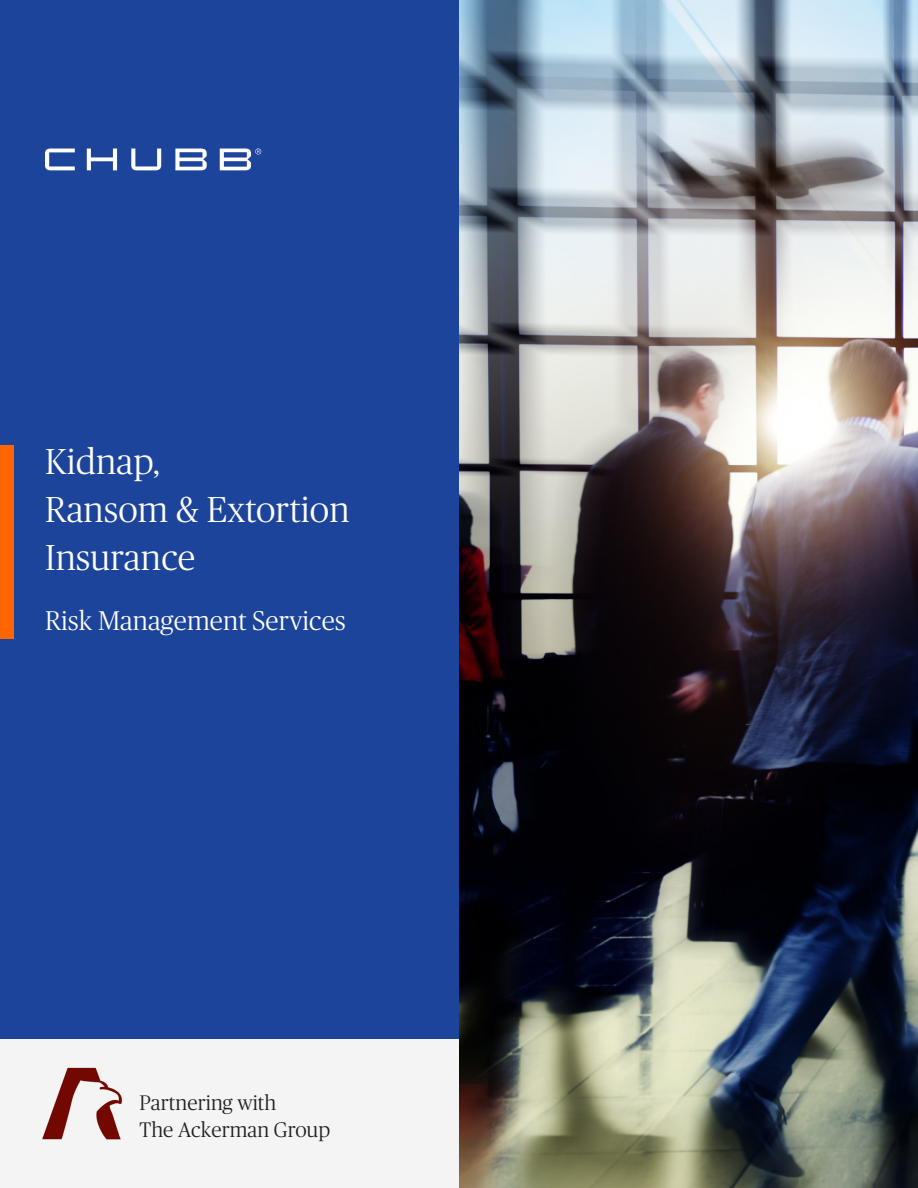
<style>
.page{position:relative;width:918px;height:1188px;background:#fff}
.page>*{position:absolute;margin:0;border:0;box-sizing:border-box;transform-origin:0 0}
.t1{font:300 36px/48px "Publico Headline";letter-spacing:.005em;color:#fff}
.t2{font:300 27px "Publico Headline";letter-spacing:.005em;color:#fff}
.t3{font:300 21px/27px "Publico Headline";letter-spacing:.005em;color:#231f20}
</style>
<div class="page">
<img style="left:459px;top:0;width:459px;height:1188px">
<div style="left:0;top:0;width:459px;height:1188px;background:#1d449b"></div>
<svg style="left:45px;top:149px;width:216px;height:21px"></svg>
<div style="left:0;top:446px;width:14px;height:193px;background:#f60"></div>
<div style="left:0;top:1040px;width:459px;height:148px;background:#f4f4f4"></div>
<img style="left:42px;top:1067px;width:80px;height:73px">
<p class="t1" style="left:45px;top:436px;width:306px">Kidnap,<br>Ransom &amp; Extortion<br>Insurance</p>
<p class="t2" style="left:45px;top:603px;width:302px">Risk Management Services</p>
<p class="t3" style="left:140px;top:1088px;width:192px">Partnering with<br>The Ackerman Group</p>
</div>
